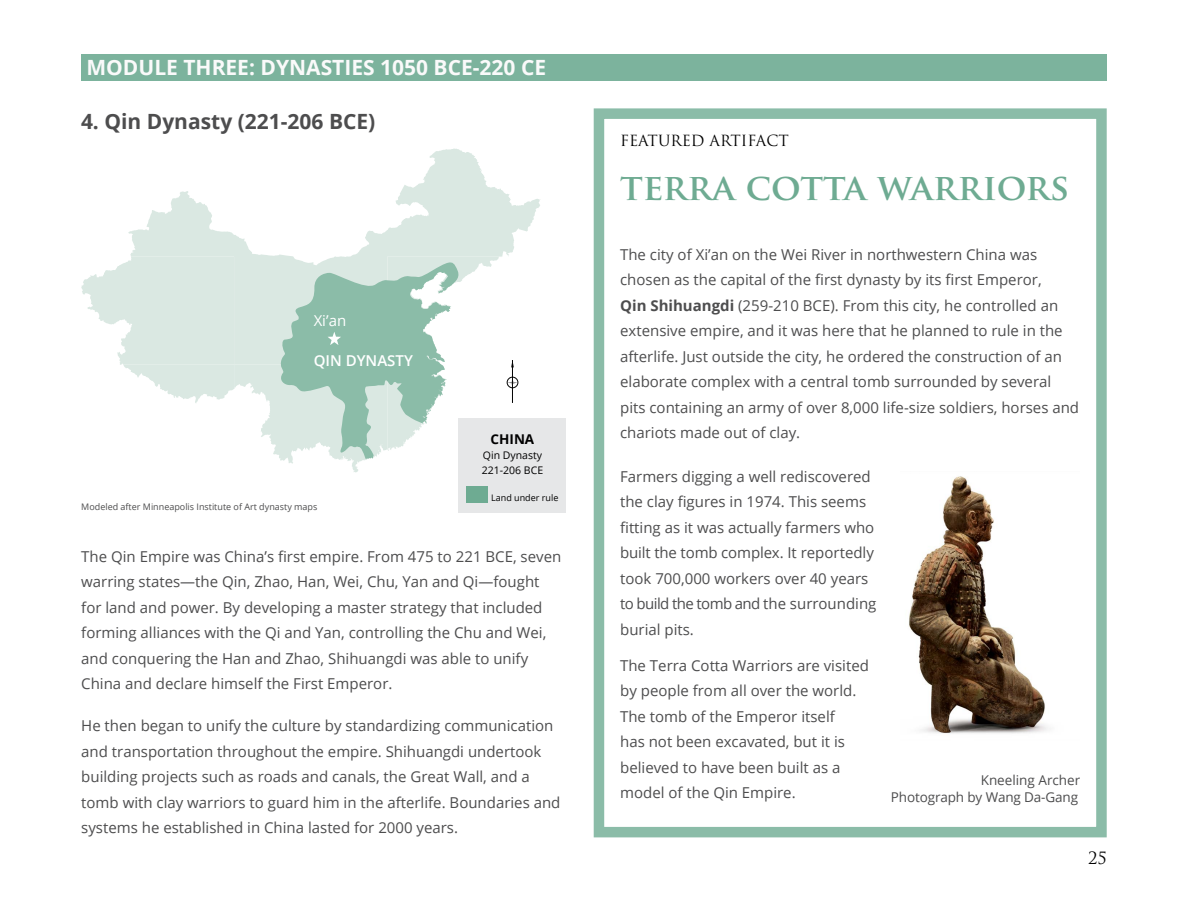
<style>
.page{position:relative;width:1188px;height:918px;background:#fff}
.page>*{position:absolute;margin:0;border:0;box-sizing:border-box;transform-origin:0 0}
.t1{font:700 36px "Trajan Pro";color:#6eab92}
.t2{font:700 21px "Open Sans";color:#fafafa}
.t3{font:700 21px "Open Sans";color:#4d4d4e}
.t4{font:16.5px "Trajan Pro";color:#000}
.t5{font:15px/25.5px "Open Sans";color:#4d4d4e}
.t6{font:15px "Trajan Pro";color:#000}
.t7{font:600 15px "Open Sans";color:#fff}
.t8{font:15px "Open Sans";color:#fff}
.t9{font:13.5px/16.5px "Open Sans";letter-spacing:-.01em;color:#4d4d4e;text-align:right}
.t10{font:700 13.5px "Open Sans";color:#000}
.t11{font:10.5px/15px "Open Sans";color:#000}
.t12{font:9px "Open Sans";color:#4d4d4e}
.t13{font:9px "Open Sans";color:#000}
.s1{font-weight:700}
</style>
<div class="page">
<div style="left:81px;top:54px;width:1026px;height:27px;background:#7cb39d"></div>
<div style="left:594px;top:108px;width:513px;height:729px;border:10px solid #8bbca8"></div>
<img style="left:909px;top:476px;width:139px;height:258px">
<div style="left:458px;top:419px;width:108px;height:94px;background:#e6e7e8"></div>
<svg style="left:128px;top:148px;width:412px;height:271px"></svg>
<svg style="left:81px;top:256px;width:421px;height:216px"></svg>
<svg style="left:507px;top:377px;width:11px;height:11px"></svg>
<svg style="left:511px;top:360px;width:3px;height:9px"></svg>
<hr style="left:512px;top:360px;width:1px;height:43px;background:#030303">
<div style="left:507px;top:377px;width:11px;height:11px;border:1px solid #030303;border-radius:50%"></div>
<svg style="left:278px;top:262px;width:183px;height:198px"></svg>
<div style="left:466px;top:486px;width:21px;height:16px;background:#6eab92"></div>
<h2 class="t2" style="left:86px;top:52px;width:461px">MODULE THREE: DYNASTIES 1050 BCE-220 CE</h2>
<h2 class="t3" style="left:81px;top:107px;width:296px">4. Qin Dynasty (221-206 BCE)</h2>
<p class="t8" style="left:314px;top:311px;width:34px">Xi’an</p>
<p class="t7" style="left:314px;top:350px;width:101px">QIN DYNASTY</p>
<p class="t12" style="left:81px;top:501px;width:238px">Modeled after Minneapolis Institute of Art dynasty maps</p>
<p class="t10" style="left:491px;top:430px;width:45px">CHINA</p>
<p class="t11" style="left:482px;top:447px;width:63px">Qin Dynasty<br>221-206 BCE</p>
<p class="t13" style="left:491px;top:492px;width:69px">Land under rule</p>
<p class="t5" style="left:81px;top:543px;width:482px">The Qin Empire was China’s first empire. From 475 to 221 BCE, seven warring states—the Qin, Zhao, Han, Wei, Chu, Yan and Qi—fought for land and power. By developing a master strategy that included forming alliances with the Qi and Yan, controlling the Chu and Wei, and conquering the Han and Zhao, Shihuangdi was able to unify China and declare himself the First Emperor.</p>
<p class="t5" style="left:81px;top:713px;width:481px">He then began to unify the culture by standardizing communication and transportation throughout the empire. Shihuangdi undertook building projects such as roads and canals, the Great Wall, and a tomb with clay warriors to guard him in the afterlife. Boundaries and systems he established in China lasted for 2000 years.</p>
<p class="t6" style="left:620px;top:131px;width:170px">FEATURED ARTIFACT</p>
<h1 class="t1" style="left:620px;top:165px;width:451px">TERRA COTTA WARRIORS</h1>
<p class="t5" style="left:620px;top:241px;width:461px">The city of Xi’an on the Wei River in northwestern China was chosen as the capital of the first dynasty by its first Emperor,<br><span class="s1">Qin Shihuangdi</span> (259-210 BCE). From this city, he controlled an extensive empire, and it was here that he planned to rule in the afterlife. Just outside the city, he ordered the construction of an elaborate complex with a central tomb surrounded by several pits containing an army of over 8,000 life-size soldiers, horses and chariots made out of clay.</p>
<p class="t5" style="left:620px;top:463px;width:258px">Farmers digging a well rediscovered the clay figures in 1974. This seems fitting as it was actually farmers who built the tomb complex. It reportedly took 700,000 workers over 40 years to build the tomb and the surrounding burial pits.</p>
<p class="t5" style="left:620px;top:652px;width:250px">The Terra Cotta Warriors are visited by people from all over the world.<br>The tomb of the Emperor itself<br>has not been excavated, but it is believed to have been built as a model of the Qin Empire.</p>
<p class="t9" style="left:891px;top:772px;width:191px">Kneeling Archer<br>Photograph by Wang Da-Gang</p>
<p class="t4" style="left:1088px;top:847px;width:20px">25</p>
</div>
